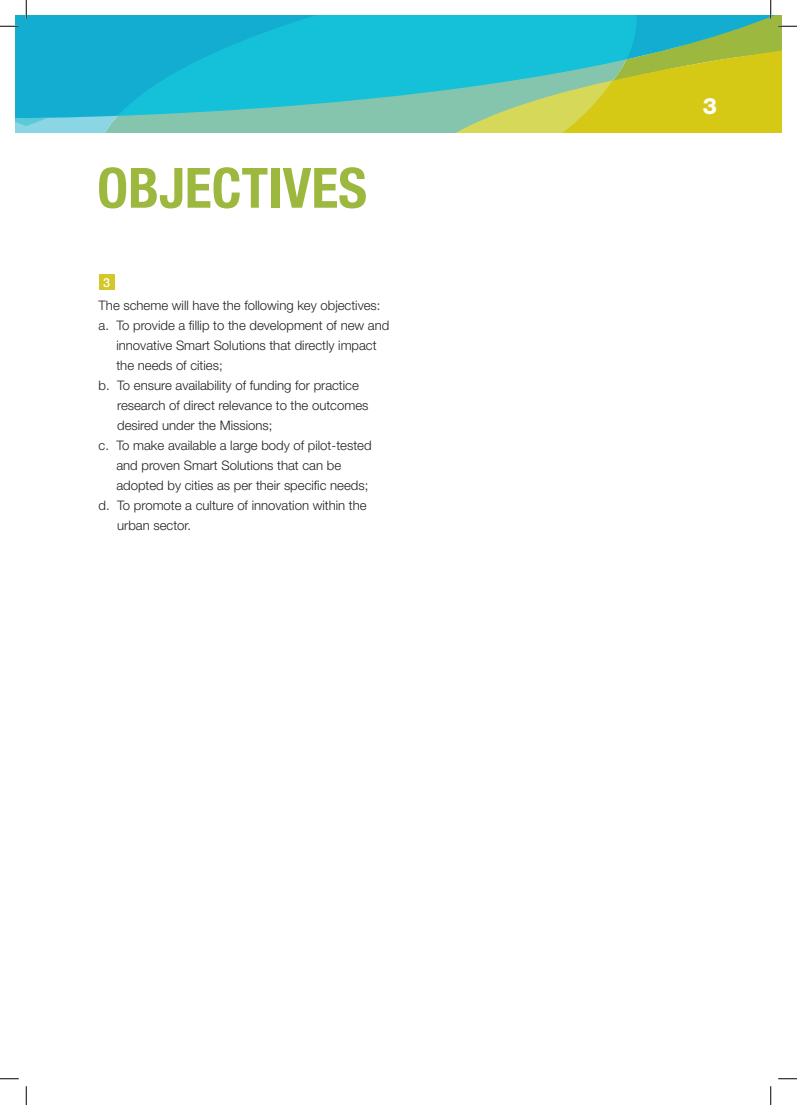
<style>
.page{position:relative;width:797px;height:1105px;background:#fff}
.page>*{position:absolute;margin:0;border:0;box-sizing:border-box;transform-origin:0 0}
.t1{font:700 condensed 55.62px "Helvetica Neue LT Std";color:#9cb83f}
.t2{font:800 22.5px "Helvetica Neue LT Std";color:#fff}
.t3{font:300 13.12px "Helvetica Neue LT Std";color:#231f20}
.t4{font:500 12.5px "Helvetica Neue LT Std";color:#fff}
</style>
<div class="page">
<svg style="left:118px;top:16px;width:297px;height:117px;background:#2dbdcc"></svg>
<div style="left:99px;top:274px;width:16px;height:16px;background:#d3c827"></div>
<svg style="left:0;top:1078px;width:19px;height:1px"></svg>
<svg style="left:778px;top:1078px;width:19px;height:1px"></svg>
<svg style="left:0;top:0;width:118px;height:133px"></svg>
<svg style="left:25px;top:1086px;width:2px;height:19px"></svg>
<svg style="left:415px;top:0;width:382px;height:133px;background:#8ccc91"></svg>
<svg style="left:770px;top:1086px;width:1px;height:19px"></svg>
<h1 class="t1" style="left:97px;top:154px;width:271px">OBJECTIVES</h1>
<p class="t4" style="left:103px;top:275px;width:8px">3</p>
<p class="t3" style="left:99px;top:298px;width:283px">The scheme will have the following key objectives:</p>
<p class="t3" style="left:99px;top:318px;width:292px">a. To provide a fillip to the development of new and</p>
<p class="t3" style="left:116px;top:338px;width:262px">innovative Smart Solutions that directly impact</p>
<p class="t3" style="left:116px;top:358px;width:108px">the needs of cities;</p>
<p class="t3" style="left:99px;top:378px;width:262px">b. To ensure availability of funding for practice</p>
<p class="t3" style="left:117px;top:398px;width:253px">research of direct relevance to the outcomes</p>
<p class="t3" style="left:117px;top:418px;width:157px">desired under the Missions;</p>
<p class="t3" style="left:99px;top:438px;width:274px">c. To make available a large body of pilot-tested</p>
<p class="t3" style="left:116px;top:458px;width:226px">and proven Smart Solutions that can be</p>
<p class="t3" style="left:116px;top:478px;width:253px">adopted by cities as per their specific needs;</p>
<p class="t3" style="left:99px;top:498px;width:269px">d. To promote a culture of innovation within the</p>
<p class="t3" style="left:117px;top:518px;width:75px">urban sector.</p>
<h2 class="t2" style="left:702px;top:93px;width:16px">3</h2>
</div>
